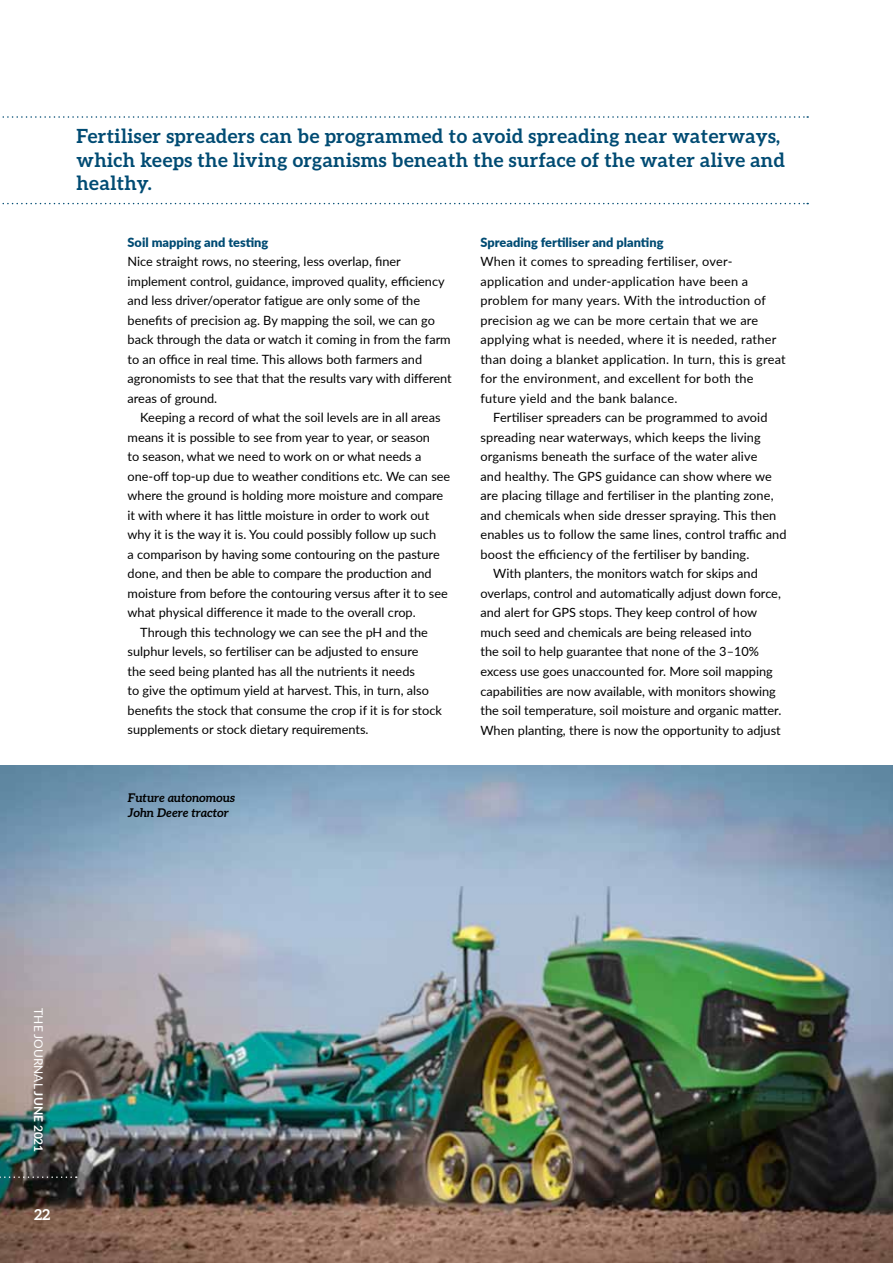
<style>
.page{position:relative;width:893px;height:1263px;background:#fff}
.page>*{position:absolute;margin:0;border:0;box-sizing:border-box;transform-origin:0 0}
.t1{font:700 19.5px/23.4px "Aleo";letter-spacing:.02em;color:#004b73}
.t2{font:700 15px "Aleo";color:#fff}
.t3{font:12.75px/19.5px "Lato";color:#000}
.t4{font:12.75px/19.5px "Lato";letter-spacing:.02em;color:#000}
.t5{font:900 12.75px "Lato";color:#004b73}
.t6{font:italic 700 12px/15px "Aleo";color:#000}
.t7{font:12px "Lato";color:#fff}
.s1{font-weight:700}
</style>
<div class="page">
<img style="left:0;top:766px;width:893px;height:497px">
<svg style="left:0;top:1176px;width:77px;height:2px"></svg>
<svg style="left:2px;top:116px;width:806px;height:2px"></svg>
<svg style="left:2px;top:203px;width:806px;height:1px"></svg>
<h1 class="t1" style="left:77px;top:124px;width:710px">Fertiliser spreaders can be programmed to avoid spreading near waterways, which keeps the living organisms beneath the surface of the water alive and healthy.</h1>
<p class="t5" style="left:128px;top:232px;width:142px">Soil mapping and testing</p>
<p class="t3" style="left:128px;top:251px;width:326px">Nice straight rows, no steering, less overlap, finer implement control, guidance, improved quality, efficiency and less driver/operator fatigue are only some of the benefits of precision ag. By mapping the soil, we can go back through the data or watch it coming in from the farm to an office in real time. This allows both farmers and agronomists to see that that the results vary with different areas of ground.</p>
<p class="t3" style="left:140px;top:407px;width:302px">Keeping a record of what the soil levels are in all areas</p>
<p class="t3" style="left:128px;top:427px;width:304px">means it is possible to see from year to year, or season</p>
<p class="t3" style="left:128px;top:446px;width:295px">to season, what we need to work on or what needs a</p>
<p class="t3" style="left:128px;top:466px;width:324px">one-off top-up due to weather conditions etc. We can see</p>
<p class="t3" style="left:128px;top:485px;width:317px">where the ground is holding more moisture and compare</p>
<p class="t3" style="left:128px;top:505px;width:303px">it with where it has little moisture in order to work out</p>
<p class="t3" style="left:128px;top:524px;width:310px">why it is the way it is. You could possibly follow up such</p>
<p class="t3" style="left:128px;top:544px;width:314px">a comparison by having some contouring on the pasture</p>
<p class="t3" style="left:128px;top:563px;width:306px">done, and then be able to compare the production and</p>
<p class="t3" style="left:128px;top:583px;width:322px">moisture from before the contouring versus after it to see</p>
<p class="t3" style="left:128px;top:602px;width:290px">what physical difference it made to the overall crop.</p>
<p class="t3" style="left:140px;top:622px;width:289px">Through this technology we can see the pH and the</p>
<p class="t3" style="left:128px;top:641px;width:292px">sulphur levels, so fertiliser can be adjusted to ensure</p>
<p class="t3" style="left:128px;top:661px;width:289px">the seed being planted has all the nutrients it needs</p>
<p class="t3" style="left:128px;top:680px;width:303px">to give the optimum yield at harvest. This, in turn, also</p>
<p class="t3" style="left:128px;top:700px;width:316px">benefits the stock that consume the crop if it is for stock</p>
<p class="t3" style="left:128px;top:719px;width:243px">supplements or stock dietary requirements.</p>
<p class="t6" style="left:128px;top:790px;width:109px">Future autonomous<br>John Deere tractor</p>
<p class="t5" style="left:480px;top:232px;width:185px">Spreading fertiliser and planting</p>
<p class="t4" style="left:480px;top:251px;width:307px">When it comes to spreading fertiliser, over&shy;application and under-application have been a problem for many years. With the introduction of precision ag we can be more certain that we are applying what is needed, where it is needed, rather than doing a blanket application. In turn, this is great for the environment, and excellent for both the future yield and the bank balance.</p>
<p class="t3" style="left:493px;top:407px;width:276px">Fertiliser spreaders can be programmed to avoid</p>
<p class="t3" style="left:480px;top:427px;width:282px">spreading near waterways, which keeps the living</p>
<p class="t3" style="left:480px;top:446px;width:278px">organisms beneath the surface of the water alive</p>
<p class="t3" style="left:480px;top:466px;width:293px">and healthy. The GPS guidance can show where we</p>
<p class="t3" style="left:480px;top:485px;width:295px">are placing tillage and fertiliser in the planting zone,</p>
<p class="t3" style="left:480px;top:505px;width:297px">and chemicals when side dresser spraying. This then</p>
<p class="t3" style="left:480px;top:524px;width:308px">enables us to follow the same lines, control traffic and</p>
<p class="t3" style="left:480px;top:544px;width:270px">boost the efficiency of the fertiliser by banding.</p>
<p class="t3" style="left:493px;top:563px;width:266px">With planters, the monitors watch for skips and</p>
<p class="t3" style="left:480px;top:583px;width:302px">overlaps, control and automatically adjust down force,</p>
<p class="t3" style="left:480px;top:602px;width:278px">and alert for GPS stops. They keep control of how</p>
<p class="t3" style="left:480px;top:622px;width:273px">much seed and chemicals are being released into</p>
<p class="t3" style="left:480px;top:641px;width:280px">the soil to help guarantee that none of the 3–10%</p>
<p class="t3" style="left:480px;top:661px;width:294px">excess use goes unaccounted for. More soil mapping</p>
<p class="t3" style="left:480px;top:681px;width:297px">capabilities are now available, with monitors showing</p>
<p class="t3" style="left:480px;top:700px;width:302px">the soil temperature, soil moisture and organic matter.</p>
<p class="t3" style="left:480px;top:720px;width:302px">When planting, there is now the opportunity to adjust</p>
<p class="t7" style="left:47px;top:1008px;width:146px;rotate:90deg">THE JOURNAL <span class="s1">JUNE 2021</span></p>
<p class="t2" style="left:34px;top:1206px;width:18px">22</p>
</div>
